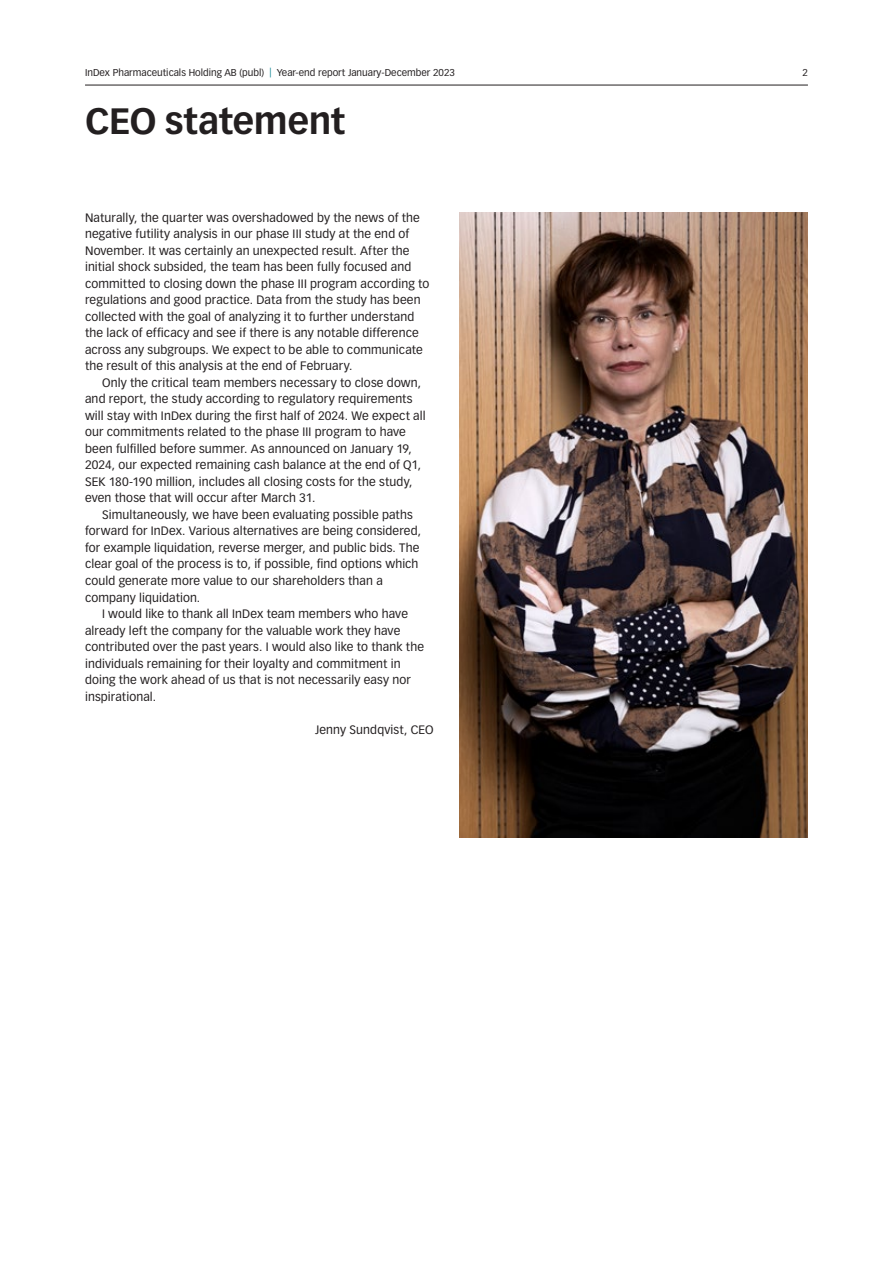
<style>
.page{position:relative;width:893px;height:1263px;background:#fff}
.page>*{position:absolute;margin:0;border:0;box-sizing:border-box;transform-origin:0 0}
.t1{font:700 36px "Vectora LT Pro";letter-spacing:-.01em;color:#231f20}
.t2{font:12px/16.5px "Vectora LT Pro";letter-spacing:.01em;color:#231f20}
.t3{font:9.75px "Vectora LT Pro";color:#231f20}
.s1{color:#007d8c}
</style>
<div class="page">
<hr style="left:85px;top:85px;width:723px;height:1px;background:#231f20">
<img style="left:459px;top:213px;width:349px;height:625px">
<p class="t3" style="left:85px;top:67px;width:371px">InDex Pharmaceuticals Holding AB (publ) <span class="s1">|</span> Year-end report January-December 2023</p>
<p class="t3" style="left:802px;top:67px;width:7px">2</p>
<h1 class="t1" style="left:85px;top:99px;width:262px">CEO statement</h1>
<p class="t2" style="left:85px;top:209px;width:346px">Naturally, the quarter was overshadowed by the news of the negative futility analysis in our phase III study at the end of November. It was certainly an unexpected result. After the initial shock subsided, the team has been fully focused and committed to closing down the phase III program according to regulations and good practice. Data from the study has been collected with the goal of analyzing it to further understand the lack of efficacy and see if there is any notable difference across any subgroups. We expect to be able to communicate the result of this analysis at the end of February.</p>
<p class="t2" style="left:85px;top:374px;width:342px;text-indent:17px">Only the critical team members necessary to close down, and report, the study according to regulatory requirements will stay with InDex during the first half of 2024. We expect all our commitments related to the phase III program to have been fulfilled before summer. As announced on January 19, 2024, our expected remaining cash balance at the end of Q1, SEK 180-190 million, includes all closing costs for the study, even those that will occur after March 31.</p>
<p class="t2" style="left:85px;top:506px;width:338px;text-indent:17px">Simultaneously, we have been evaluating possible paths forward for InDex. Various alternatives are being considered, for example liquidation, reverse merger, and public bids. The clear goal of the process is to, if possible, find options which could generate more value to our shareholders than a company liquidation.</p>
<p class="t2" style="left:85px;top:605px;width:341px;text-indent:17px">I would like to thank all InDex team members who have already left the company for the valuable work they have contributed over the past years. I would also like to thank the individuals remaining for their loyalty and commitment in doing the work ahead of us that is not necessarily easy nor inspirational.</p>
<p class="t2" style="left:315px;top:721px;width:120px">Jenny Sundqvist, CEO</p>
</div>
